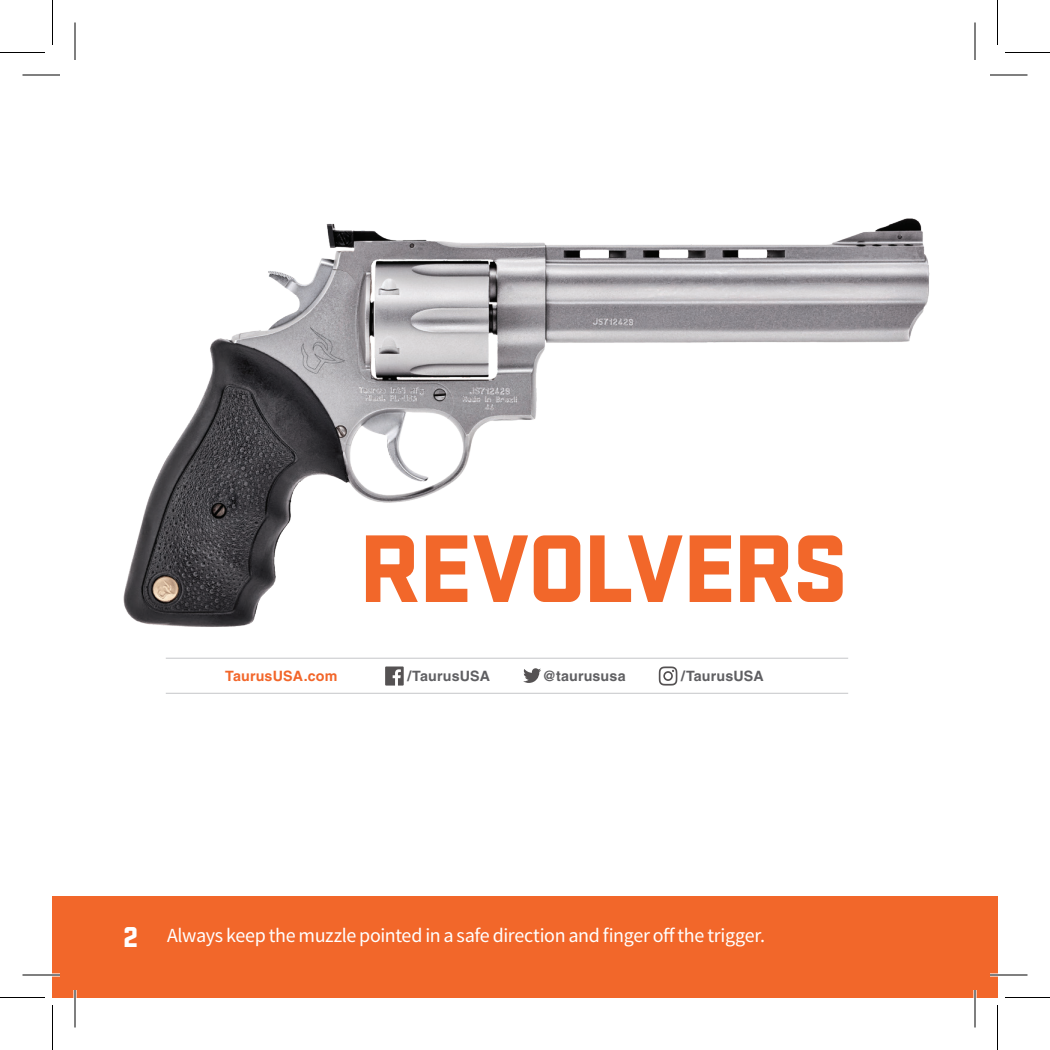
<style>
.page{position:relative;width:1050px;height:1050px;background:#fff}
.page>*{position:absolute;margin:0;border:0;box-sizing:border-box;transform-origin:0 0}
.t1{font:900 100px "Stratum 2";letter-spacing:-.025em;color:#f2672a}
.t2{font:20px "Source Sans Pro";letter-spacing:-.02em;color:#fff}
.t3{font:700 14.25px "Helvetica LT Std";letter-spacing:.01em;color:#5f5f62}
.t4{font:700 14.25px "Helvetica LT Std";letter-spacing:.01em;color:#f2662a}
.s1{font-family:"Stratum 2";font-weight:900;font-size:30px}
</style>
<div class="page">
<div style="left:52px;top:896px;width:946px;height:102px;background:#f2672a"></div>
<hr style="left:166px;top:693px;width:682px;height:1px;background:#d1d2d4">
<hr style="left:166px;top:658px;width:682px;height:1px;background:#d1d2d4">
<svg style="left:385px;top:666px;width:19px;height:20px"></svg>
<svg style="left:523px;top:668px;width:18px;height:15px"></svg>
<svg style="left:659px;top:666px;width:18px;height:20px"></svg>
<img style="left:123px;top:218px;width:807px;height:409px">
<svg style="left:22px;top:74px;width:38px;height:1px"></svg>
<svg style="left:990px;top:74px;width:38px;height:1px"></svg>
<svg style="left:22px;top:973px;width:38px;height:4px"></svg>
<svg style="left:990px;top:973px;width:38px;height:4px"></svg>
<svg style="left:74px;top:22px;width:1px;height:38px"></svg>
<svg style="left:73px;top:990px;width:4px;height:38px"></svg>
<svg style="left:974px;top:22px;width:1px;height:38px"></svg>
<svg style="left:973px;top:990px;width:4px;height:38px"></svg>
<hr style="left:22px;top:75px;width:38px;height:1px;background:#000">
<hr style="left:990px;top:75px;width:38px;height:1px;background:#000">
<hr style="left:22px;top:975px;width:38px;height:1px;background:#000">
<hr style="left:990px;top:975px;width:38px;height:1px;background:#000">
<hr style="left:75px;top:22px;width:1px;height:38px;background:#000">
<hr style="left:75px;top:990px;width:1px;height:38px;background:#000">
<hr style="left:975px;top:22px;width:1px;height:38px;background:#000">
<hr style="left:975px;top:990px;width:1px;height:38px;background:#000">
<hr style="left:0;top:52px;width:45px;height:1px;background:#000">
<hr style="left:1005px;top:52px;width:45px;height:1px;background:#000">
<hr style="left:0;top:997px;width:45px;height:1px;background:#000">
<hr style="left:1005px;top:997px;width:45px;height:1px;background:#000">
<hr style="left:52px;top:0;width:1px;height:45px;background:#000">
<hr style="left:52px;top:1005px;width:1px;height:45px;background:#000">
<hr style="left:997px;top:0;width:1px;height:45px;background:#000">
<hr style="left:997px;top:1005px;width:1px;height:45px;background:#000">
<h1 class="t1" style="left:359px;top:495px;width:491px">REVOLVERS</h1>
<p class="t4" style="left:225px;top:667px;width:114px">TaurusUSA.com</p>
<p class="t3" style="left:407px;top:667px;width:84px">/TaurusUSA</p>
<p class="t3" style="left:542px;top:667px;width:85px">@taurususa</p>
<p class="t3" style="left:681px;top:667px;width:84px">/TaurusUSA</p>
<p class="t2" style="left:123px;top:923px;width:643px"><span class="s1">2</span> Always keep the muzzle pointed in a safe direction and finger off the trigger.</p>
</div>
